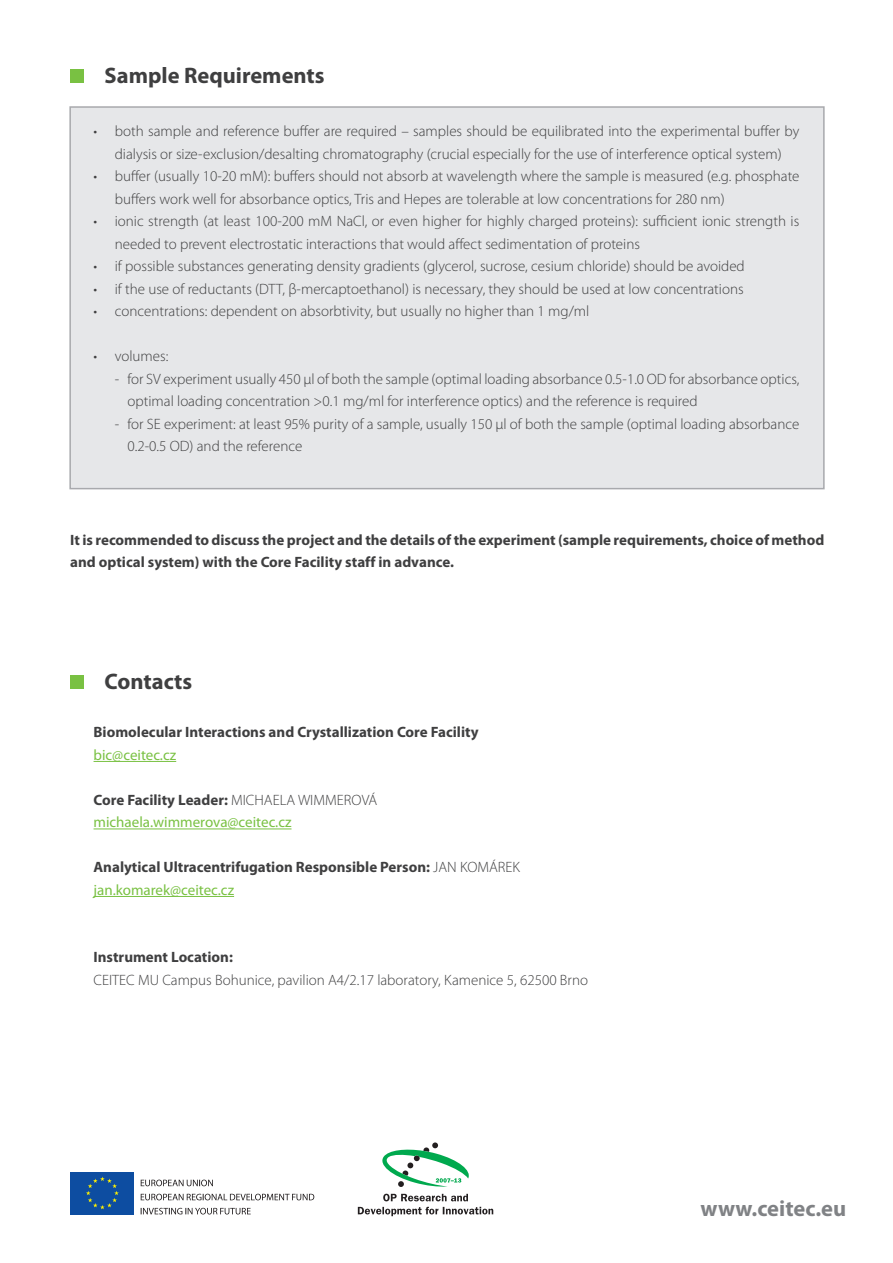
<style>
.page{position:relative;width:893px;height:1263px;background:#fff}
.page>*{position:absolute;margin:0;border:0;box-sizing:border-box;transform-origin:0 0}
.t1{font:700 22.5px "Myriad Pro";color:#3f3f40}
.t2{font:700 22.5px "Myriad Pro";color:#808285}
.t3{font:300 15px/22.5px "Myriad Pro";color:#3f3f40}
.t4{font:700 15px/22.5px "Myriad Pro";color:#3f3f40}
.t5{font:15px/22.5px "Myriad Pro";color:#79c142}
.s1{font-weight:700;color:#3f3f40}
.s2{font-weight:300;color:#3f3f40}
.s3{font-weight:300}
.s4{font-weight:400;color:#79c142}
</style>
<div class="page">
<div style="left:70px;top:69px;width:14px;height:14px;background:#79c142"></div>
<div style="left:70px;top:107px;width:754px;height:382px;background:#e6e7e9"></div>
<div style="left:69px;top:106px;width:756px;height:383px;border:2px solid #a8a9ad"></div>
<div style="left:70px;top:675px;width:14px;height:14px;background:#79c142"></div>
<hr style="left:94px;top:761px;width:82px;height:1px;background:#79c142">
<hr style="left:94px;top:828px;width:197px;height:1px;background:#79c142">
<hr style="left:94px;top:896px;width:140px;height:1px;background:#79c142">
<svg style="left:382px;top:1142px;width:87px;height:45px"></svg>
<svg style="left:358px;top:1194px;width:135px;height:22px"></svg>
<div style="left:71px;top:1172px;width:63px;height:42px;background:#0d4da1"></div>
<svg style="left:86px;top:1177px;width:33px;height:32px"></svg>
<svg style="left:141px;top:1179px;width:72px;height:7px"></svg>
<svg style="left:141px;top:1194px;width:173px;height:6px"></svg>
<svg style="left:141px;top:1208px;width:110px;height:6px"></svg>
<h1 class="t1" style="left:105px;top:63px;width:222px">Sample Requirements</h1>
<p class="t3" style="left:94px;top:120px;width:707px;text-align:center">• both sample and reference buffer are required – samples should be equilibrated into the experimental buffer by dialysis or size-exclusion/desalting chromatography (crucial especially for the use of interference optical system)</p>
<p class="t3" style="left:115px;top:165px;width:686px;text-indent:-21px">• buffer (usually 10-20 mM): buffers should not absorb at wavelength where the sample is measured (e.g. phosphate buffers work well for absorbance optics, Tris and Hepes are tolerable at low concentrations for 280 nm)</p>
<p class="t3" style="left:115px;top:210px;width:686px;text-indent:-21px">• ionic strength (at least 100-200 mM NaCl, or even higher for highly charged proteins): sufficient ionic strength is needed to prevent electrostatic interactions that would affect sedimentation of proteins</p>
<p class="t3" style="left:94px;top:255px;width:653px">• if possible substances generating density gradients (glycerol, sucrose, cesium chloride) should be avoided</p>
<p class="t3" style="left:94px;top:278px;width:652px">• if the use of reductants (DTT, β-mercaptoethanol) is necessary, they should be used at low concentrations</p>
<p class="t3" style="left:94px;top:300px;width:497px">• concentrations: dependent on absorbtivity, but usually no higher than 1 mg/ml</p>
<p class="t3" style="left:94px;top:345px;width:76px">• volumes:</p>
<p class="t3" style="left:128px;top:368px;width:673px;text-indent:-13px">- for SV experiment usually 450 µl of both the sample (optimal loading absorbance 0.5-1.0 OD for absorbance optics, optimal loading concentration &gt;0.1 mg/ml for interference optics) and the reference is required</p>
<p class="t3" style="left:128px;top:413px;width:673px;text-indent:-13px">- for SE experiment: at least 95% purity of a sample, usually 150 µl of both the sample (optimal loading absorbance<br>0.2-0.5 OD) and the reference</p>
<p class="t4" style="left:70px;top:528px;width:756px">It is recommended to discuss the project and the details of the experiment (sample requirements, choice of method and optical system) with the Core Facility staff in advance.</p>
<h1 class="t1" style="left:105px;top:669px;width:89px">Contacts</h1>
<p class="t4" style="left:94px;top:721px;width:387px">Biomolecular Interactions and Crystallization Core Facility</p>
<p class="t5" style="left:94px;top:744px;width:84px">bic@ceitec.cz</p>
<p class="t5" style="left:94px;top:789px;width:285px"><span class="s1">Core Facility Leader:</span> <span class="s2">MICHAELA WIMMEROVÁ </span>michaela.wimmerova@ceitec.cz</p>
<p class="t4" style="left:94px;top:856px;width:428px">Analytical Ultracentrifugation Responsible Person: <span class="s3">JAN KOMÁREK </span><span class="s4">jan.komarek@ceitec.cz</span></p>
<p class="t4" style="left:94px;top:946px;width:141px">Instrument Location:</p>
<p class="t3" style="left:94px;top:969px;width:496px">CEITEC MU Campus Bohunice, pavilion A4/2.17 laboratory, Kamenice 5, 62500 Brno</p>
<h1 class="t2" style="left:700px;top:1196px;width:147px">www.ceitec.eu</h1>
</div>
